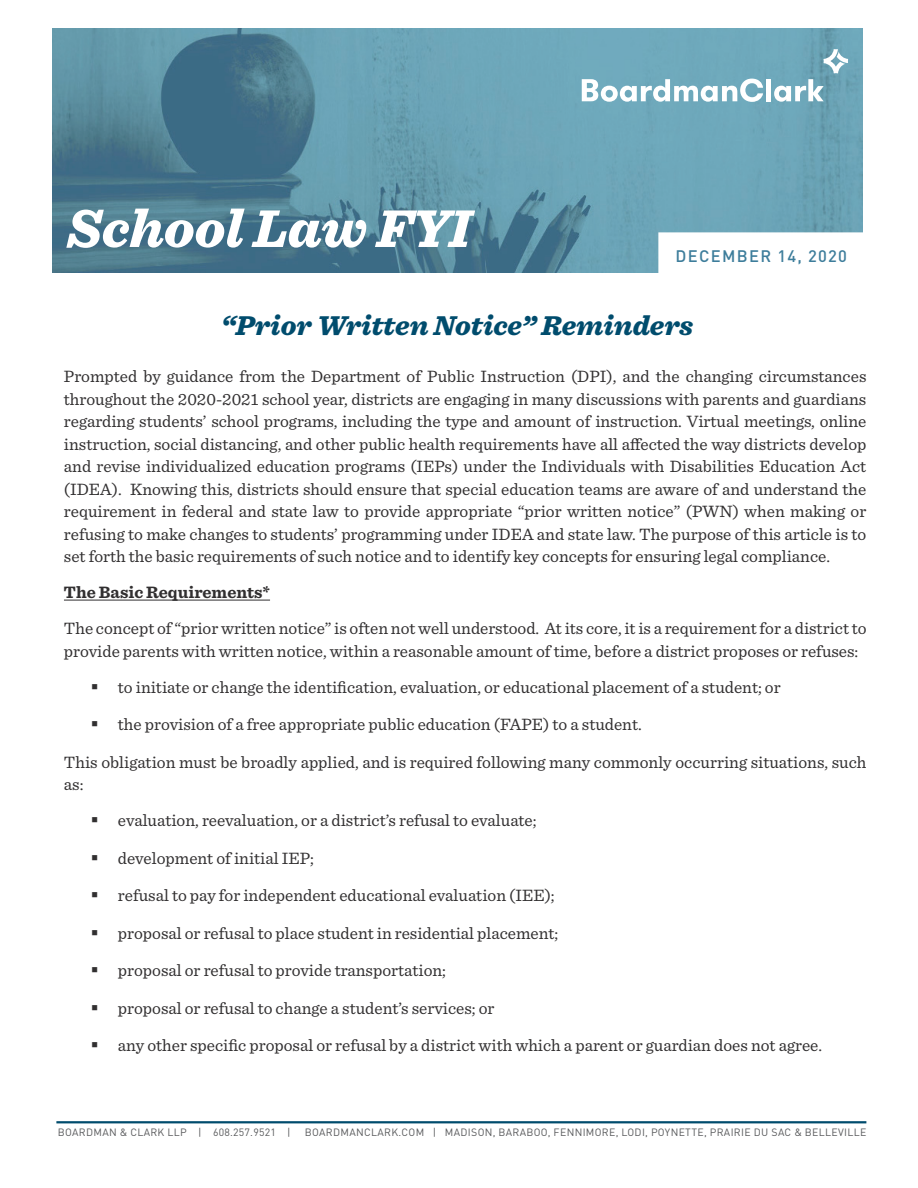
<style>
.page{position:relative;width:918px;height:1188px;background:#fff}
.page>*{position:absolute;margin:0;border:0;box-sizing:border-box;transform-origin:0 0}
.t1{font:italic 900 55.5px "Sentinel";color:#fff}
.t2{font:italic 900 28.5px "Sentinel";color:#004c6d}
.t3{font:17.25px/22.5px "Sentinel";color:#312f30}
.t4{font:700 17.25px "Sentinel";color:#312f30}
.t5{font:500 16.5px "DINOT";letter-spacing:.08em;color:#3d7d9b}
.t6{font:10.5px "DINOT";letter-spacing:.03em;color:#58595b}
</style>
<div class="page">
<hr style="left:56px;top:1121px;width:810px;height:2px;background:#004c6d">
<img style="left:52px;top:28px;width:810px;height:244px">
<svg style="left:582px;top:79px;width:181px;height:23px"></svg>
<div style="left:766px;top:79px;width:5px;height:22px;background:#fff"></div>
<svg style="left:774px;top:79px;width:50px;height:23px"></svg>
<svg style="left:824px;top:49px;width:24px;height:24px"></svg>
<div style="left:659px;top:233px;width:204px;height:44px;background:#fff"></div>
<div style="left:658px;top:232px;width:206px;height:46px;border:2px solid #fff"></div>
<hr style="left:64px;top:600px;width:206px;height:1px;background:#312f30">
<p class="t1" style="left:67px;top:184px;width:405px">School Law FYI</p>
<p class="t5" style="left:676px;top:243px;width:173px">DECEMBER 14, 2020</p>
<p class="t2" style="left:221px;top:303px;width:473px">“Prior Written Notice” Reminders</p>
<p class="t3" style="left:64px;top:364px;width:804px;text-align:justify">Prompted by guidance from the Department of Public Instruction (DPI), and the changing circumstances throughout the 2020-2021 school year, districts are engaging in many discussions with parents and guardians regarding students’ school programs, including the type and amount of instruction. Virtual meetings, online instruction, social distancing, and other public health requirements have all affected the way districts develop and revise individualized education programs (IEPs) under the Individuals with Disabilities Education Act (IDEA). Knowing this, districts should ensure that special education teams are aware of and understand the requirement in federal and state law to provide appropriate “prior written notice” (PWN) when making or refusing to make changes to students’ programming under IDEA and state law. The purpose of this article is to set forth the basic requirements of such notice and to identify key concepts for ensuring legal compliance.</p>
<p class="t4" style="left:64px;top:579px;width:208px">The Basic Requirements*</p>
<p class="t3" style="left:64px;top:616px;width:804px">The concept of “prior written notice” is often not well understood. At its core, it is a requirement for a district to provide parents with written notice, within a reasonable amount of time, before a district proposes or refuses:</p>
<p class="t3" style="left:91px;top:675px;width:691px">▪ to initiate or change the identification, evaluation, or educational placement of a student; or</p>
<p class="t3" style="left:91px;top:712px;width:552px">▪ the provision of a free appropriate public education (FAPE) to a student.</p>
<p class="t3" style="left:64px;top:750px;width:804px">This obligation must be broadly applied, and is required following many commonly occurring situations, such as:</p>
<p class="t3" style="left:91px;top:808px;width:447px">▪ evaluation, reevaluation, or a district’s refusal to evaluate;</p>
<p class="t3" style="left:91px;top:846px;width:224px">▪ development of initial IEP;</p>
<p class="t3" style="left:91px;top:883px;width:465px">▪ refusal to pay for independent educational evaluation (IEE);</p>
<p class="t3" style="left:91px;top:921px;width:469px">▪ proposal or refusal to place student in residential placement;</p>
<p class="t3" style="left:91px;top:958px;width:357px">▪ proposal or refusal to provide transportation;</p>
<p class="t3" style="left:91px;top:996px;width:405px">▪ proposal or refusal to change a student’s services; or</p>
<p class="t3" style="left:91px;top:1033px;width:733px">▪ any other specific proposal or refusal by a district with which a parent or guardian does not agree.</p>
<p class="t6" style="left:58px;top:1124px;width:234px">BOARDMAN &amp; CLARK LLP | 608.257.9521 |</p>
<p class="t6" style="left:305px;top:1124px;width:563px">BOARDMANCLARK.COM | MADISON, BARABOO, FENNIMORE, LODI, POYNETTE, PRAIRIE DU SAC &amp; BELLEVILLE</p>
</div>
